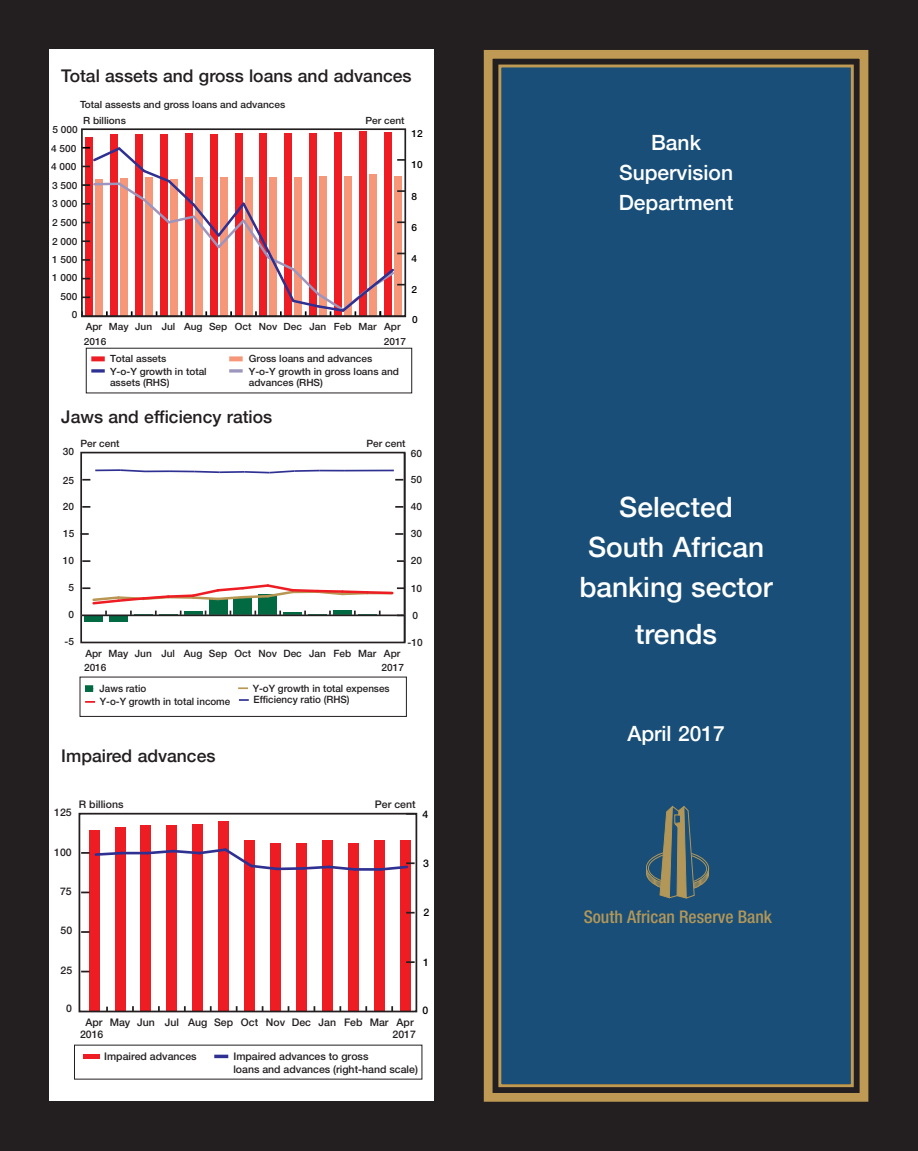
<style>
.page{position:relative;width:918px;height:1151px;background:#231f20}
.page>*{position:absolute;margin:0;border:0;box-sizing:border-box;transform-origin:0 0}
.t1{font:500 28px/40.1px "Helvetica Neue";color:#fff;text-align:center}
.t2{font:500 21px/30.1px "Helvetica Neue";color:#fff;text-align:center}
.t3{font:500 17.5px "Helvetica Neue";color:#231f20}
.t4{font:500 condensed 17.5px "Helvetica Neue";color:#b39758}
.t5{font:500 10.5px/12.6px "Helvetica Neue";color:#231f20}
.t6{font:500 10.5px "Helvetica Neue";color:#000}
.t7{font:500 10.15px/11.7px "Helvetica Neue";color:#231f20}
.t8{font:500 9.97px/11.9px "Helvetica Neue";color:#231f20}
.t9{font:500 9.97px "Helvetica Neue";color:#000}
</style>
<div class="page">
<div style="left:50px;top:50px;width:384px;height:1051px;background:#fff"></div>
<div style="left:85px;top:137px;width:8px;height:179px;background:#ee1d23"></div>
<div style="left:110px;top:135px;width:8px;height:181px;background:#ee1d23"></div>
<div style="left:135px;top:135px;width:8px;height:181px;background:#ee1d23"></div>
<div style="left:160px;top:135px;width:8px;height:181px;background:#ee1d23"></div>
<div style="left:185px;top:134px;width:8px;height:182px;background:#ee1d23"></div>
<div style="left:210px;top:135px;width:8px;height:181px;background:#ee1d23"></div>
<div style="left:235px;top:133px;width:7px;height:183px;background:#ee1d23"></div>
<div style="left:259px;top:134px;width:8px;height:182px;background:#ee1d23"></div>
<div style="left:284px;top:134px;width:8px;height:182px;background:#ee1d23"></div>
<div style="left:309px;top:133px;width:8px;height:183px;background:#ee1d23"></div>
<div style="left:334px;top:132px;width:8px;height:184px;background:#ee1d23"></div>
<div style="left:359px;top:131px;width:8px;height:185px;background:#ee1d23"></div>
<div style="left:384px;top:132px;width:8px;height:184px;background:#ee1d23"></div>
<svg style="left:84px;top:145px;width:319px;height:169px"></svg>
<div style="left:81px;top:128px;width:325px;height:189px;border:2px solid #231f20"></div>
<div style="left:229px;top:356px;width:14px;height:5px;background:#f6977a"></div>
<svg style="left:229px;top:369px;width:14px;height:4px"></svg>
<svg style="left:91px;top:369px;width:14px;height:4px"></svg>
<div style="left:91px;top:356px;width:14px;height:5px;background:#ee1d23"></div>
<div style="left:501px;top:67px;width:350px;height:1017px;background:#184e78"></div>
<div style="left:484px;top:50px;width:384px;height:1052px;border:9px solid #be9a54"></div>
<div style="left:498px;top:65px;width:356px;height:1022px;border:3px solid #be9a54"></div>
<svg style="left:84px;top:616px;width:19px;height:6px"></svg>
<svg style="left:109px;top:616px;width:19px;height:6px"></svg>
<svg style="left:83px;top:560px;width:7px;height:2px"></svg>
<svg style="left:83px;top:533px;width:6px;height:2px"></svg>
<svg style="left:83px;top:506px;width:7px;height:2px"></svg>
<svg style="left:83px;top:479px;width:7px;height:2px"></svg>
<div style="left:80px;top:452px;width:325px;height:191px;border:2px solid #231f20"></div>
<div style="left:80px;top:677px;width:327px;height:40px;border:1px solid #231f20"></div>
<svg style="left:238px;top:687px;width:10px;height:2px"></svg>
<svg style="left:239px;top:699px;width:10px;height:2px"></svg>
<div style="left:85px;top:685px;width:8px;height:7px;background:#026a43"></div>
<svg style="left:85px;top:701px;width:10px;height:2px"></svg>
<hr style="left:81px;top:614px;width:324px;height:2px;background:#231f20">
<svg style="left:82px;top:583px;width:323px;height:33px"></svg>
<svg style="left:397px;top:560px;width:8px;height:2px"></svg>
<svg style="left:395px;top:533px;width:8px;height:2px"></svg>
<svg style="left:395px;top:506px;width:8px;height:2px"></svg>
<svg style="left:395px;top:479px;width:8px;height:2px"></svg>
<hr style="left:95px;top:469px;width:25px;height:2px;background:#2e3092">
<svg style="left:118px;top:469px;width:29px;height:4px"></svg>
<hr style="left:145px;top:470px;width:25px;height:2px;background:#2e3092">
<hr style="left:170px;top:470px;width:25px;height:2px;background:#2e3092">
<svg style="left:193px;top:470px;width:28px;height:4px"></svg>
<hr style="left:220px;top:471px;width:24px;height:2px;background:#2e3092">
<svg style="left:243px;top:470px;width:51px;height:4px"></svg>
<hr style="left:294px;top:470px;width:25px;height:2px;background:#2e3092">
<svg style="left:319px;top:470px;width:75px;height:1px"></svg>
<svg style="left:646px;top:805px;width:63px;height:94px"></svg>
<div style="left:89px;top:831px;width:10px;height:180px;background:#ee1d23"></div>
<div style="left:115px;top:827px;width:10px;height:184px;background:#ee1d23"></div>
<div style="left:141px;top:825px;width:10px;height:186px;background:#ee1d23"></div>
<div style="left:167px;top:825px;width:10px;height:186px;background:#ee1d23"></div>
<div style="left:193px;top:824px;width:10px;height:187px;background:#ee1d23"></div>
<div style="left:218px;top:821px;width:11px;height:190px;background:#ee1d23"></div>
<div style="left:244px;top:840px;width:11px;height:171px;background:#ee1d23"></div>
<div style="left:270px;top:843px;width:11px;height:168px;background:#ee1d23"></div>
<div style="left:296px;top:843px;width:11px;height:168px;background:#ee1d23"></div>
<div style="left:322px;top:840px;width:10px;height:171px;background:#ee1d23"></div>
<div style="left:348px;top:843px;width:10px;height:168px;background:#ee1d23"></div>
<div style="left:374px;top:840px;width:10px;height:171px;background:#ee1d23"></div>
<div style="left:400px;top:840px;width:10px;height:171px;background:#ee1d23"></div>
<svg style="left:82px;top:931px;width:8px;height:2px"></svg>
<svg style="left:82px;top:891px;width:8px;height:2px"></svg>
<svg style="left:406px;top:961px;width:8px;height:2px"></svg>
<svg style="left:82px;top:850px;width:43px;height:7px"></svg>
<hr style="left:122px;top:852px;width:26px;height:2px;background:#2e3092">
<svg style="left:145px;top:846px;width:135px;height:26px"></svg>
<hr style="left:277px;top:867px;width:26px;height:3px;background:#2e3092">
<svg style="left:300px;top:864px;width:55px;height:8px"></svg>
<hr style="left:355px;top:868px;width:26px;height:3px;background:#2e3092">
<svg style="left:378px;top:862px;width:36px;height:10px"></svg>
<div style="left:79px;top:813px;width:338px;height:199px;border:2px solid #231f20"></div>
<div style="left:83px;top:1054px;width:16px;height:5px;background:#ee1d23"></div>
<hr style="left:214px;top:1055px;width:14px;height:3px;background:#2e3092">
<h3 class="t3" style="left:61px;top:65px;width:352px">Total assets and gross loans and advances</h3>
<p class="t8" style="left:80px;top:98px;width:207px">Total assests and gross loans and advances</p>
<p class="t8" style="left:83px;top:114px;width:44px">R billions</p>
<p class="t8" style="left:365px;top:114px;width:41px">Per cent</p>
<p class="t8" style="left:52px;top:123px;width:27px">5 000</p>
<p class="t9" style="left:412px;top:125px;width:13px">12</p>
<p class="t8" style="left:51px;top:141px;width:27px">4 500</p>
<p class="t8" style="left:51px;top:160px;width:27px">4 000</p>
<p class="t8" style="left:52px;top:179px;width:27px">3 500</p>
<p class="t8" style="left:52px;top:196px;width:27px">3 000</p>
<p class="t8" style="left:52px;top:215px;width:27px">2 500</p>
<p class="t8" style="left:52px;top:234px;width:27px">2 000</p>
<p class="t8" style="left:52px;top:253px;width:27px">1 500</p>
<p class="t8" style="left:52px;top:271px;width:27px">1 000</p>
<p class="t8" style="left:61px;top:290px;width:18px">500</p>
<p class="t8" style="left:72px;top:307px;width:7px">0</p>
<p class="t8" style="left:86px;top:320px;width:316px">Apr May Jun Jul Aug Sep Oct Nov Dec Jan Feb Mar Apr</p>
<p class="t9" style="left:411px;top:157px;width:13px">10</p>
<p class="t9" style="left:412px;top:188px;width:7px">8</p>
<p class="t9" style="left:412px;top:219px;width:7px">6</p>
<p class="t9" style="left:412px;top:250px;width:7px">4</p>
<p class="t9" style="left:412px;top:281px;width:7px">2</p>
<p class="t9" style="left:412px;top:312px;width:7px">0</p>
<p class="t8" style="left:84px;top:334px;width:24px">2016</p>
<p class="t8" style="left:384px;top:334px;width:24px">2017</p>
<p class="t8" style="left:110px;top:364px;width:98px">Y-o-Y growth in total assets (RHS)</p>
<p class="t8" style="left:249px;top:364px;width:152px">Y-o-Y growth in gross loans and advances (RHS)</p>
<p class="t8" style="left:110px;top:352px;width:58px">Total assets</p>
<p class="t8" style="left:249px;top:352px;width:125px">Gross loans and advances</p>
<h3 class="t3" style="left:61px;top:406px;width:212px">Jaws and efficiency ratios</h3>
<p class="t7" style="left:80px;top:437px;width:41px">Per cent</p>
<p class="t7" style="left:366px;top:437px;width:41px">Per cent</p>
<p class="t7" style="left:63px;top:445px;width:13px">30</p>
<p class="t7" style="left:411px;top:446px;width:13px">60</p>
<p class="t7" style="left:63px;top:473px;width:13px">25</p>
<p class="t7" style="left:411px;top:473px;width:13px">50</p>
<p class="t7" style="left:63px;top:499px;width:13px">20</p>
<p class="t7" style="left:411px;top:500px;width:13px">40</p>
<p class="t7" style="left:63px;top:526px;width:13px">15</p>
<p class="t7" style="left:411px;top:527px;width:13px">30</p>
<p class="t7" style="left:63px;top:554px;width:13px">10</p>
<p class="t7" style="left:411px;top:554px;width:13px">20</p>
<p class="t7" style="left:69px;top:581px;width:7px">5</p>
<p class="t7" style="left:411px;top:581px;width:13px">10</p>
<p class="t7" style="left:69px;top:607px;width:7px">0</p>
<p class="t7" style="left:413px;top:608px;width:7px">0</p>
<p class="t7" style="left:65px;top:634px;width:11px">-5</p>
<p class="t7" style="left:407px;top:635px;width:17px">-10</p>
<p class="t7" style="left:85px;top:646px;width:316px">Apr May Jun Jul Aug Sep Oct Nov Dec Jan Feb Mar Apr</p>
<p class="t7" style="left:84px;top:661px;width:24px">2016</p>
<p class="t7" style="left:381px;top:661px;width:24px">2017</p>
<p class="t7" style="left:100px;top:681px;width:48px">Jaws ratio</p>
<p class="t7" style="left:253px;top:681px;width:138px">Y-oY growth in total expenses<br>Efficiency ratio (RHS)</p>
<p class="t7" style="left:100px;top:695px;width:132px">Y-o-Y growth in total income</p>
<h3 class="t3" style="left:61px;top:745px;width:156px">Impaired advances</h3>
<p class="t5" style="left:54px;top:806px;width:19px">125</p>
<p class="t5" style="left:79px;top:798px;width:46px">R billions</p>
<p class="t5" style="left:375px;top:798px;width:42px">Per cent</p>
<p class="t6" style="left:422px;top:808px;width:7px">4</p>
<p class="t5" style="left:54px;top:846px;width:19px">100</p>
<p class="t5" style="left:60px;top:885px;width:13px">75</p>
<p class="t6" style="left:423px;top:857px;width:7px">3</p>
<p class="t6" style="left:423px;top:906px;width:7px">2</p>
<p class="t5" style="left:61px;top:924px;width:13px">50</p>
<p class="t5" style="left:61px;top:964px;width:13px">25</p>
<p class="t6" style="left:423px;top:956px;width:7px">1</p>
<p class="t5" style="left:66px;top:1002px;width:7px">0</p>
<p class="t6" style="left:422px;top:1004px;width:7px">0</p>
<p class="t5" style="left:86px;top:1016px;width:330px">Apr May Jun Jul Aug Sep Oct Nov Dec Jan Feb Mar Apr</p>
<p class="t5" style="left:80px;top:1027px;width:25px">2016</p>
<p class="t5" style="left:392px;top:1027px;width:25px">2017</p>
<p class="t5" style="left:233px;top:1050px;width:186px">Impaired advances to gross<br>loans and advances (right-hand scale)</p>
<p class="t5" style="left:104px;top:1050px;width:94px">Impaired advances</p>
<h2 class="t2" style="left:619px;top:127px;width:116px">Bank<br>Supervision<br>Department</h2>
<h1 class="t1" style="left:579px;top:486px;width:195px">Selected<br>South African banking sector</h1>
<h1 class="t1" style="left:635px;top:613px;width:83px">trends</h1>
<h2 class="t2" style="left:627px;top:717px;width:99px">April 2017</h2>
<h3 class="t4" style="left:583px;top:910px;width:190px">South African Reserve Bank</h3>
</div>
